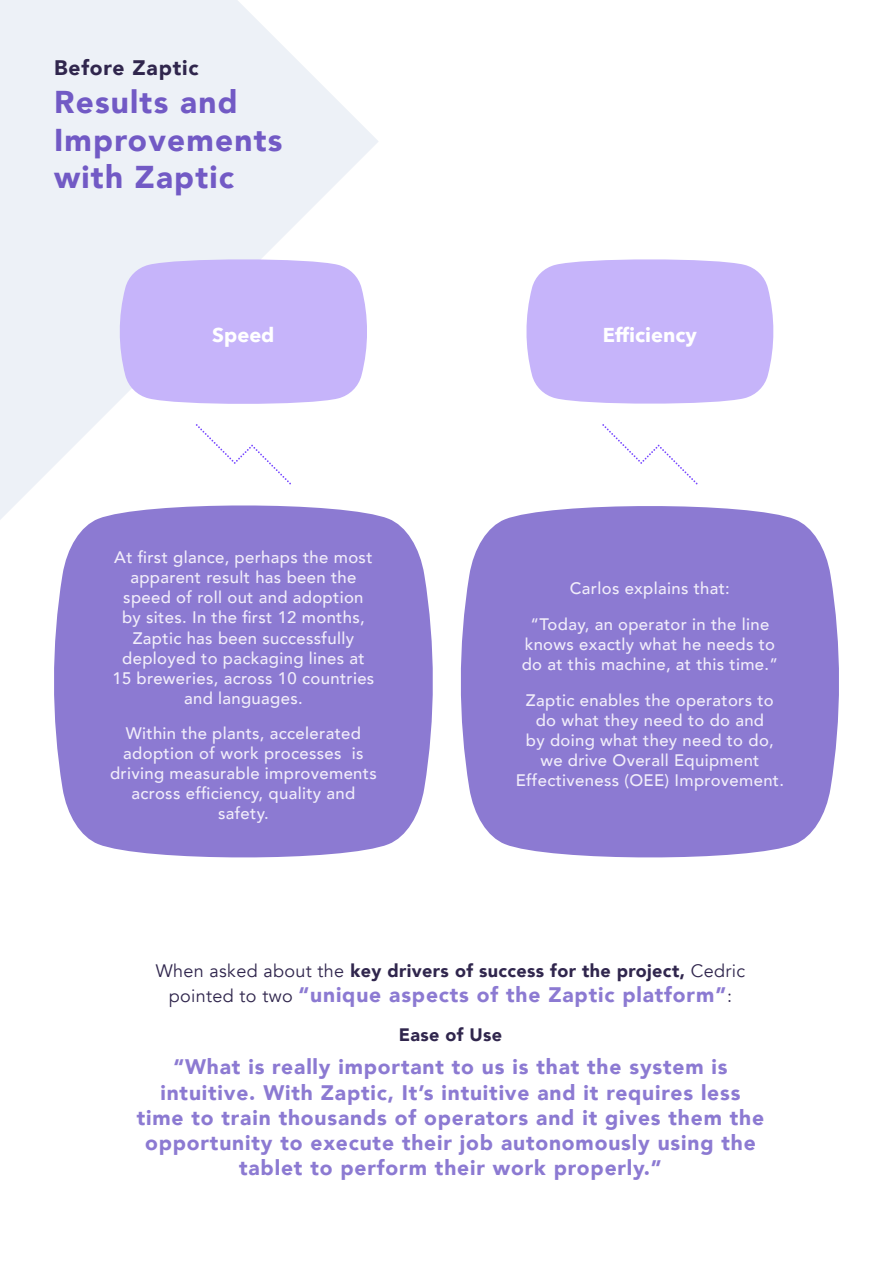
<style>
.page{position:relative;width:893px;height:1263px;background:#fff}
.page>*{position:absolute;margin:0;border:0;box-sizing:border-box;transform-origin:0 0}
.t1{font:900 31.5px/37.8px "Avenir";letter-spacing:.04em;color:#725ac5}
.t2{font:900 21px/25.2px "Avenir";letter-spacing:.04em;color:#8c7ad2;text-align:center}
.t3{font:900 21px "Avenir";letter-spacing:.04em;color:#30264d}
.t4{font:700 20.1px "Avenir Next";color:#fff}
.t5{font:900 18px "Avenir";letter-spacing:.02em;color:#30264d}
.t6{font:500 16.65px/20px "Avenir";letter-spacing:.02em;color:#f1edfa;text-align:center}
.s1{font-weight:400}
.s2{font-weight:400;font-size:18px;color:#30264d}
</style>
<div class="page">
<svg style="left:0;top:0;width:378px;height:520px;fill:#edf1f7"></svg>
<svg style="left:51px;top:501px;width:382px;height:357px;background:#9686d6"></svg>
<svg style="left:460px;top:506px;width:379px;height:352px;background:#9484d5"></svg>
<svg style="left:118px;top:258px;width:251px;height:148px;background:#cbbbfa"></svg>
<svg style="left:526px;top:259px;width:248px;height:145px;background:#cbbafa"></svg>
<svg style="left:602px;top:424px;width:95px;height:60px"></svg>
<svg style="left:196px;top:424px;width:95px;height:60px"></svg>
<p class="t3" style="left:54px;top:50px;width:146px">Before Zaptic</p>
<p class="t1" style="left:54px;top:82px;width:230px">Results and<br>Improvements with Zaptic</p>
<p class="t4" style="left:212px;top:317px;width:64px">Speed</p>
<p class="t4" style="left:603px;top:317px;width:96px">Efficiency</p>
<p class="t6" style="left:112px;top:547px;width:263px">At first glance, perhaps the most apparent result has been the speed of roll out and adoption by sites. In the first 12 months,<br>Zaptic has been successfully deployed to packaging lines at<br>15 breweries, across 10 countries and languages.</p>
<p class="t6" style="left:110px;top:723px;width:268px">Within the plants, accelerated adoption of work processes is driving measurable improvements across efficiency, quality and safety.</p>
<p class="t6" style="left:570px;top:578px;width:161px">Carlos explains that:</p>
<p class="t6" style="left:522px;top:613px;width:258px">“Today, an operator in the line knows exactly what he needs to do at this machine, at this time.”</p>
<p class="t6" style="left:516px;top:689px;width:270px">Zaptic enables the operators to do what they need to do and<br>by doing what they need to do, we drive Overall Equipment<br>Effectiveness (OEE) Improvement.</p>
<p class="t5" style="left:156px;top:955px;width:591px"><span class="s1">When asked about the</span> key drivers of success for the project, <span class="s1">Cedric</span></p>
<p class="t2" style="left:169px;top:982px;width:565px"><span class="s2">pointed to two</span> “unique aspects of the Zaptic platform”<span class="s2">:</span></p>
<p class="t5" style="left:399px;top:1019px;width:105px">Ease of Use</p>
<p class="t2" style="left:137px;top:1054px;width:629px">“What is really important to us is that the system is intuitive. With Zaptic, It’s intuitive and it requires less time to train thousands of operators and it gives them the opportunity to execute their job autonomously using the tablet to perform their work properly.”</p>
</div>
